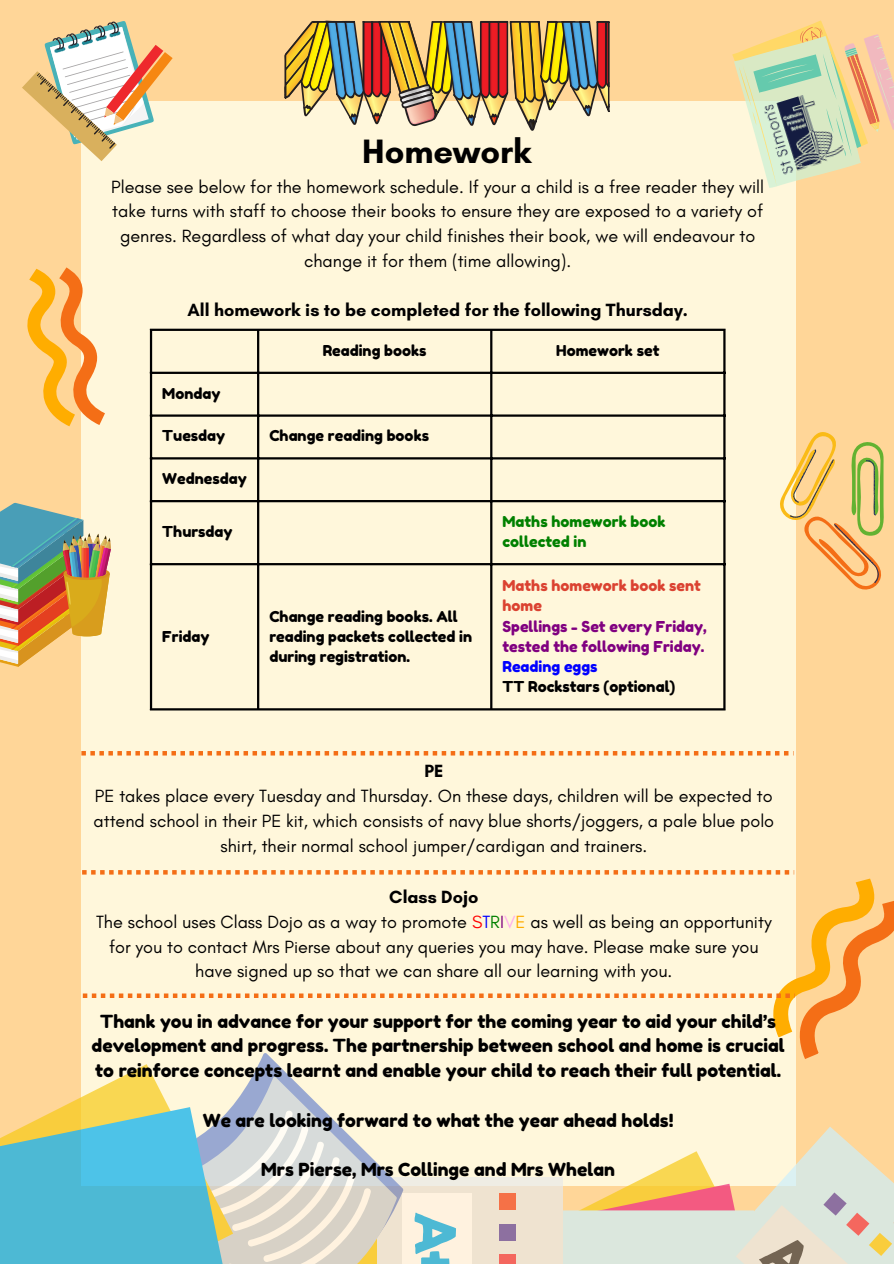
<style>
.page{position:relative;width:894px;height:1264px;background:#fff}
.page>*{position:absolute;margin:0;border:0;box-sizing:border-box;transform-origin:0 0}
.t1{font:700 34.35px "Glacial Indifference";color:#000}
.t2{font:18px/24.8px "Glacial Indifference";color:#000;text-align:center}
.t3{font:18px/24.8px "Fredoka One";color:#000;text-align:center}
.t4{font:700 18px "Glacial Indifference";color:#000}
.t5{font:15px/20.2px "Fredoka One";color:#000}
.t6{font:15px/20.2px "Fredoka One";color:#800080}
.t7{font:15px/20.2px "Fredoka One";color:#008000}
.t8{font:15px/20.2px "Fredoka One";color:#db4231}
.t9{font:15px "Fredoka One";color:#00f}
.s1{color:#f00}
.s2{color:#00f}
.s3{color:#008000}
.s4{color:#800080}
.s5{color:#ffacec}
.s6{color:#ffad00}
</style>
<div class="page">
<div style="left:0;top:0;width:893px;height:1263px;background:#ffd698"></div>
<div style="left:81px;top:100px;width:715px;height:1085px;background:#fff7db"></div>
<svg style="left:22px;top:21px;width:150px;height:140px"></svg>
<svg style="left:252px;top:1063px;width:37px;height:13px"></svg>
<svg style="left:123px;top:1064px;width:30px;height:12px"></svg>
<svg style="left:0;top:1076px;width:893px;height:187px"></svg>
<svg style="left:283px;top:21px;width:327px;height:110px"></svg>
<svg style="left:0;top:503px;width:111px;height:164px"></svg>
<svg style="left:780px;top:432px;width:104px;height:157px"></svg>
<svg style="left:27px;top:268px;width:78px;height:158px"></svg>
<hr style="left:150px;top:331px;width:2px;height:377px;background:#000">
<hr style="left:257px;top:331px;width:2px;height:377px;background:#000">
<hr style="left:490px;top:331px;width:2px;height:377px;background:#000">
<hr style="left:723px;top:331px;width:2px;height:377px;background:#000">
<hr style="left:150px;top:329px;width:575px;height:2px;background:#000">
<hr style="left:150px;top:372px;width:575px;height:2px;background:#000">
<hr style="left:150px;top:414px;width:575px;height:3px;background:#000">
<hr style="left:150px;top:457px;width:575px;height:2px;background:#000">
<hr style="left:150px;top:500px;width:575px;height:2px;background:#000">
<hr style="left:150px;top:563px;width:575px;height:2px;background:#000">
<hr style="left:150px;top:708px;width:575px;height:2px;background:#000">
<svg style="left:81px;top:751px;width:708px;height:4px"></svg>
<svg style="left:82px;top:870px;width:811px;height:193px"></svg>
<svg style="left:732px;top:21px;width:161px;height:167px"></svg>
<img style="left:762px;top:88px;width:83px;height:87px">
<p class="t1" style="left:362px;top:130px;width:170px">Homework</p>
<p class="t2" style="left:111px;top:174px;width:654px">Please see below for the homework schedule. If your a child is a free reader they will take turns with staff to choose their books to ensure they are exposed to a variety of genres. Regardless of what day your child finishes their book, we will endeavour to change it for them (time allowing).</p>
<p class="t4" style="left:187px;top:299px;width:502px">All homework is to be completed for the following Thursday.</p>
<p class="t5" style="left:323px;top:340px;width:105px">Reading books</p>
<h1 class="t5" style="left:556px;top:340px;width:105px">Homework set</h1>
<p class="t5" style="left:162px;top:383px;width:60px">Monday</p>
<h2 class="t5" style="left:162px;top:426px;width:64px">Tuesday</h2>
<p class="t5" style="left:269px;top:426px;width:161px">Change reading books</p>
<p class="t5" style="left:162px;top:468px;width:86px">Wednesday</p>
<p class="t5" style="left:162px;top:521px;width:72px">Thursday</p>
<p class="t7" style="left:502px;top:511px;width:164px">Maths homework book collected in</p>
<p class="t5" style="left:162px;top:626px;width:49px">Friday</p>
<p class="t5" style="left:269px;top:606px;width:204px">Change reading books. All reading packets collected in during registration.</p>
<p class="t8" style="left:502px;top:575px;width:200px">Maths homework book sent home</p>
<p class="t6" style="left:502px;top:616px;width:206px">Spellings - Set every Friday, tested the following Friday.</p>
<p class="t9" style="left:502px;top:657px;width:96px">Reading eggs</p>
<p class="t5" style="left:502px;top:676px;width:174px">TT Rockstars (optional)</p>
<p class="t4" style="left:424px;top:760px;width:20px">PE</p>
<p class="t2" style="left:93px;top:783px;width:682px">PE takes place every Tuesday and Thursday. On these days, children will be expected to attend school in their PE kit, which consists of navy blue shorts/joggers, a pale blue polo shirt, their normal school jumper/cardigan and trainers.</p>
<p class="t4" style="left:389px;top:886px;width:91px">Class Dojo</p>
<p class="t2" style="left:96px;top:909px;width:677px">The school uses Class Dojo as a way to promote <span class="s1">S</span><span class="s2">T</span><span class="s3">R</span><span class="s4">I</span><span class="s5">V</span><span class="s6">E</span> as well as being an opportunity for you to contact Mrs Pierse about any queries you may have. Please make sure you have signed up so that we can share all our learning with you.</p>
<p class="t3" style="left:92px;top:1008px;width:694px">Thank you in advance for your support for the coming year to aid your child’s development and progress. The partnership between school and home is crucial to reinforce concepts learnt and enable your child to reach their full potential.</p>
<p class="t3" style="left:203px;top:1107px;width:472px">We are looking forward to what the year ahead holds!</p>
<p class="t3" style="left:261px;top:1157px;width:355px">Mrs Pierse, Mrs Collinge and Mrs Whelan</p>
</div>
